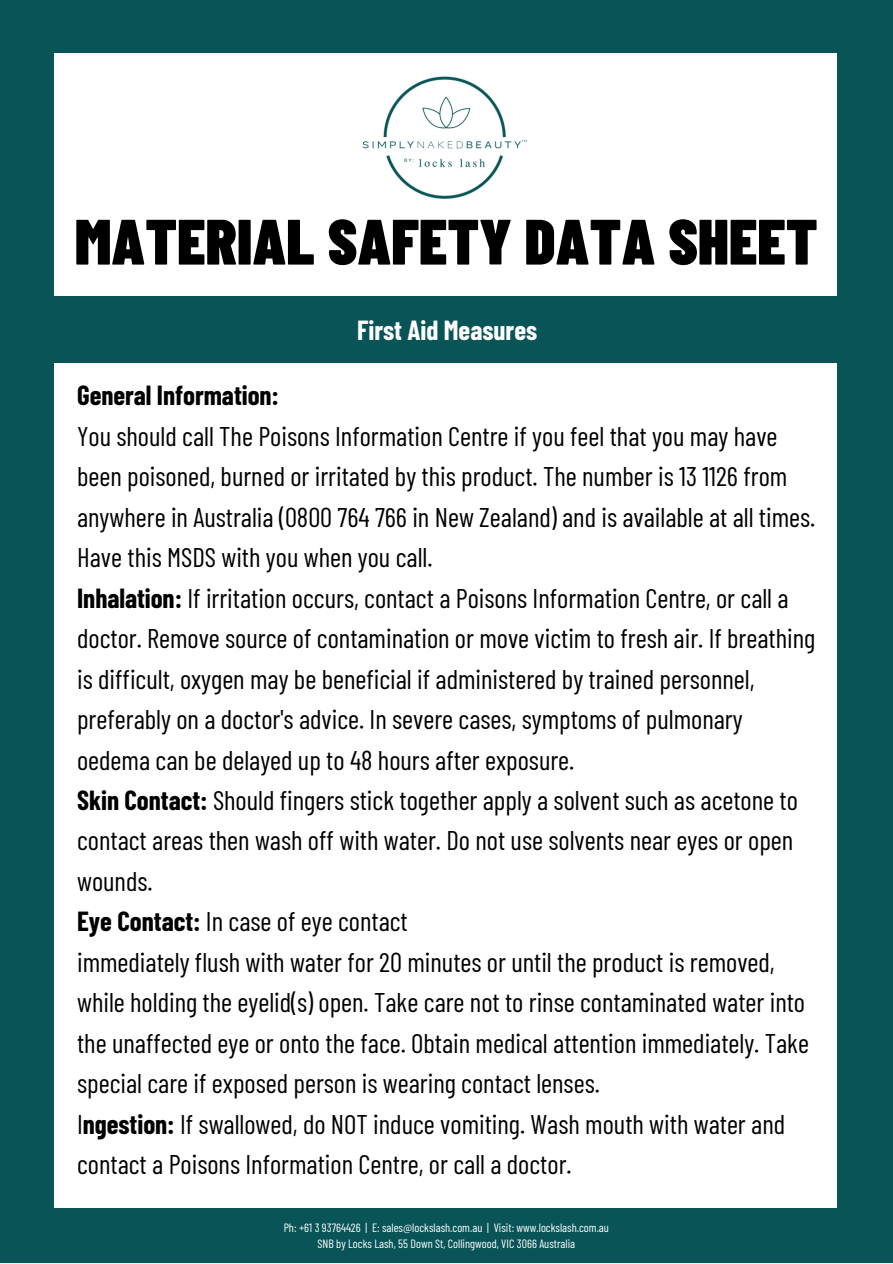
<style>
.page{position:relative;width:893px;height:1264px;background:#fff}
.page>*{position:absolute;margin:0;border:0;box-sizing:border-box;transform-origin:0 0}
.t1{font:900 63.9px "Barlow Condensed";color:#000}
.t2{font:27px/40.5px "Barlow Condensed";color:#000}
.t3{font:700 27px "Barlow Condensed";color:#000}
.t4{font:700 27px "Barlow Condensed";color:#fff}
.t5{font:12px/16px "Barlow Condensed";color:#fff;text-align:center}
.s1{font-weight:700}
</style>
<div class="page">
<div style="left:0;top:0;width:892px;height:1262px;background:#085457"></div>
<div style="left:54px;top:53px;width:782px;height:1154px;background:#fff"></div>
<div style="left:10px;top:296px;width:882px;height:66px;background:#085457"></div>
<img style="left:360px;top:53px;width:168px;height:168px;border-radius:50%">
<h1 class="t1" style="left:75px;top:201px;width:744px">MATERIAL SAFETY DATA SHEET</h1>
<p class="t4" style="left:357px;top:313px;width:182px">First Aid Measures</p>
<p class="t3" style="left:77px;top:378px;width:203px">General Information:</p>
<p class="t2" style="left:77px;top:414px;width:739px">You should call The Poisons Information Centre if you feel that you may have been poisoned, burned or irritated by this product. The number is 13 1126 from anywhere in Australia (0800 764 766 in New Zealand) and is available at all times.<br>Have this MSDS with you when you call.<br><span class="s1">Inhalation:</span> If irritation occurs, contact a Poisons Information Centre, or call a doctor. Remove source of contamination or move victim to fresh air. If breathing is difficult, oxygen may be beneficial if administered by trained personnel, preferably on a doctor's advice. In severe cases, symptoms of pulmonary oedema can be delayed up to 48 hours after exposure.<br><span class="s1">Skin Contact:</span> Should fingers stick together apply a solvent such as acetone to contact areas then wash off with water. Do not use solvents near eyes or open wounds.<br><span class="s1">Eye Contact:</span> In case of eye contact<br>immediately flush with water for 20 minutes or until the product is removed, while holding the eyelid(s) open. Take care not to rinse contaminated water into the unaffected eye or onto the face. Obtain medical attention immediately. Take special care if exposed person is wearing contact lenses.<br>I<span class="s1">ngestion:</span> If swallowed, do NOT induce vomiting. Wash mouth with water and contact a Poisons Information Centre, or call a doctor.</p>
<p class="t5" style="left:284px;top:1219px;width:327px">Ph: +61 3 93764426 | E: sales@lockslash.com.au | Visit: www.lockslash.com.au<br>SNB by Locks Lash, 55 Down St, Collingwood, VIC 3066 Australia</p>
</div>
